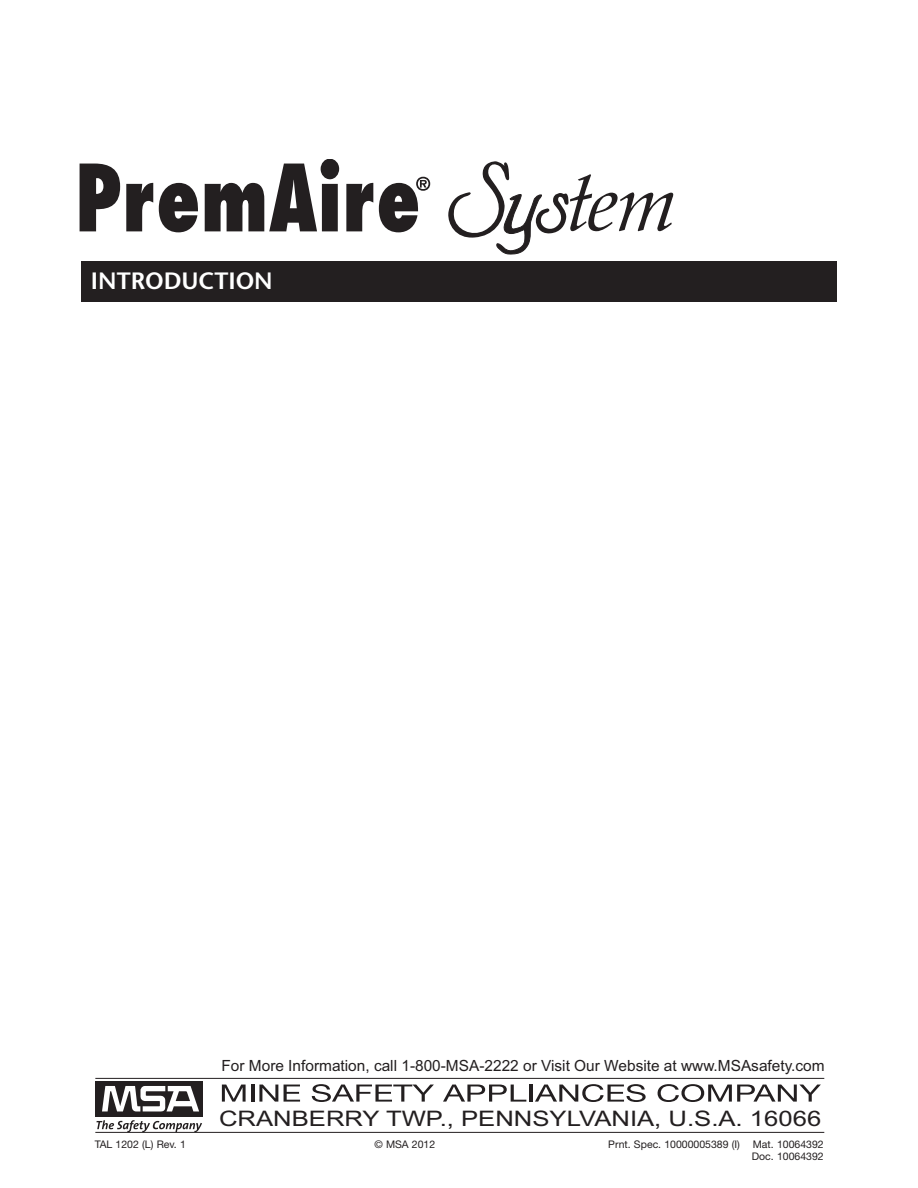
<style>
.page{position:relative;width:918px;height:1188px;background:#fff}
.page>*{position:absolute;margin:0;border:0;box-sizing:border-box;transform-origin:0 0}
.t1{font:600 23.7px "Stone Sans";color:#fff}
.t2{font:21.45px "Arial";color:#231f20;scale:1.2 1}
.t3{font:15.45px "Arial";color:#231f20}
.t4{font:10.5px/11.6px "Helvetica Neue";color:#231f20;text-align:right}
</style>
<div class="page">
<svg style="left:448px;top:161px;width:225px;height:93px"></svg>
<svg style="left:80px;top:164px;width:40px;height:67px"></svg>
<svg style="left:126px;top:183px;width:27px;height:48px"></svg>
<svg style="left:159px;top:183px;width:39px;height:49px"></svg>
<svg style="left:205px;top:160px;width:134px;height:71px"></svg>
<svg style="left:346px;top:183px;width:27px;height:48px"></svg>
<svg style="left:379px;top:177px;width:51px;height:55px"></svg>
<div style="left:81px;top:261px;width:756px;height:41px;background:#231f20"></div>
<hr style="left:95px;top:1132px;width:729px;height:1px;background:#231f20">
<hr style="left:95px;top:1078px;width:729px;height:1px;background:#231f20">
<svg style="left:222px;top:1085px;width:24px;height:17px"></svg>
<hr style="left:251px;top:1085px;width:3px;height:17px;background:#231f20">
<svg style="left:259px;top:1085px;width:19px;height:17px"></svg>
<svg style="left:284px;top:1085px;width:16px;height:17px"></svg>
<svg style="left:312px;top:1084px;width:122px;height:18px"></svg>
<svg style="left:443px;top:1085px;width:83px;height:17px"></svg>
<hr style="left:529px;top:1085px;width:3px;height:17px;background:#231f20">
<svg style="left:535px;top:1084px;width:111px;height:18px"></svg>
<svg style="left:658px;top:1084px;width:163px;height:18px"></svg>
<div style="left:95px;top:1081px;width:108px;height:36px;background:#231f20"></div>
<svg style="left:102px;top:1086px;width:97px;height:26px"></svg>
<svg style="left:96px;top:1120px;width:106px;height:12px"></svg>
<h1 class="t1" style="left:91px;top:272px;width:183px">INTRODUCTION</h1>
<p class="t3" style="left:222px;top:1060px;width:605px">For More Information, call 1-800-MSA-2222 or Visit Our Website at www.MSAsafety.com</p>
<h2 class="t2" style="left:219px;top:1111px;width:503px">CRANBERRY TWP., PENNSYLVANIA, U.S.A. 16066</h2>
<p class="t4" style="left:95px;top:1140px;width:93px">TAL 1202 (L) Rev. 1</p>
<p class="t4" style="left:374px;top:1140px;width:62px">© MSA 2012</p>
<p class="t4" style="left:608px;top:1140px;width:217px">Prnt. Spec. 10000005389 (I) Mat. 10064392<br>Doc. 10064392</p>
</div>
